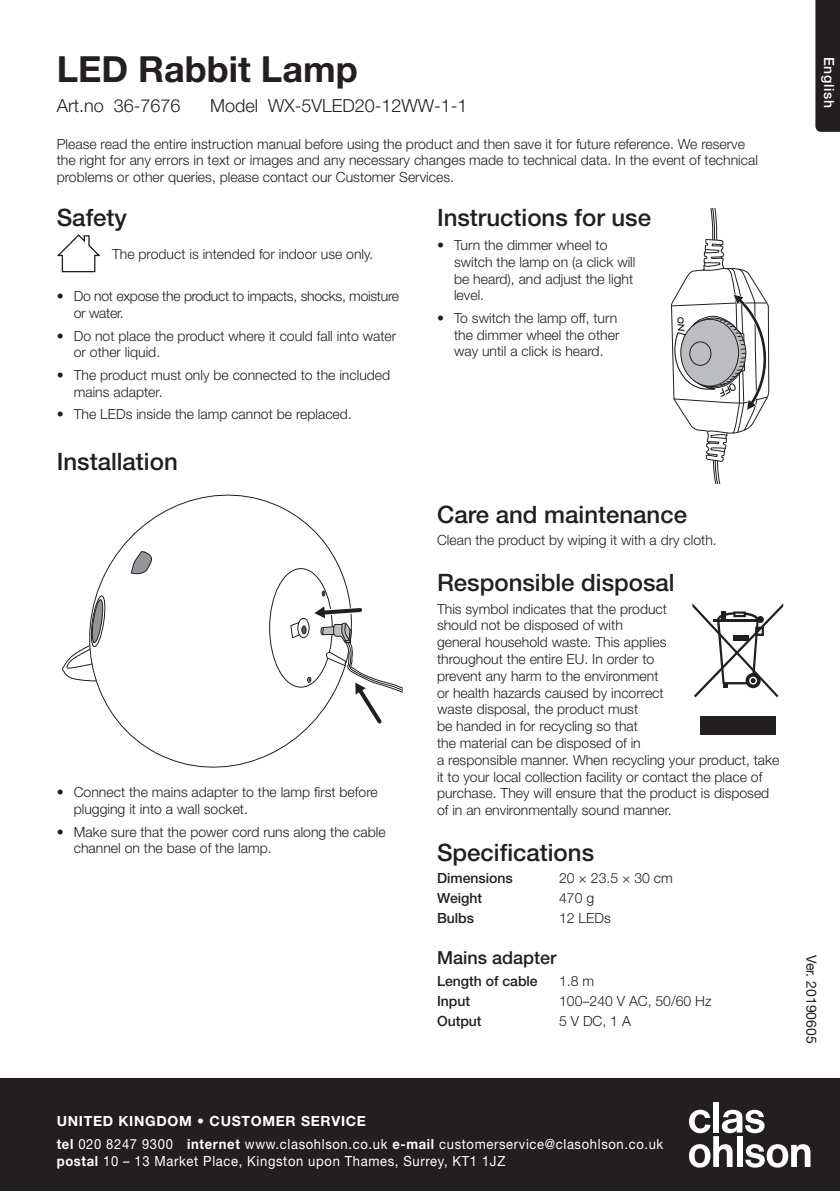
<style>
.page{position:relative;width:840px;height:1191px;background:#fff}
.page>*{position:absolute;margin:0;border:0;box-sizing:border-box;transform-origin:0 0}
.t1{font:700 36px "Helvetica Neue LT Std";color:#231f20}
.t2{font:500 24px "Helvetica Neue LT Std";color:#231f20}
.t3{font:300 18px "Helvetica Neue LT Std";color:#231f20}
.t4{font:500 18px "Helvetica Neue LT Std";color:#231f20}
.t5{font:300 14px/16.8px "Helvetica Neue LT Std";color:#231f20}
.t6{font:14px/22.4px "Helvetica Neue LT Std";letter-spacing:.05em;color:#fff;scale:.93 1}
.t7{font:300 14px/16.8px "Helvetica Neue LT Std";letter-spacing:-.02em;color:#231f20}
.t8{font:500 14px "Helvetica Neue LT Std";color:#231f20}
.t9{font:14px "Helvetica Neue LT Std";color:#231f20}
.t10{font:500 14px "Helvetica Neue LT Std";letter-spacing:.05em;color:#fff}
.s1{font-weight:700}
</style>
<div class="page">
<div style="left:0;top:1078px;width:839px;height:113px;background:#231f20"></div>
<div style="left:713px;top:1101px;width:5px;height:31px;background:#fff"></div>
<svg style="left:689px;top:1109px;width:121px;height:58px"></svg>
<div style="left:815px;top:0;width:24px;height:132px;background:#231f20"></div>
<svg style="left:692px;top:603px;width:90px;height:94px"></svg>
<div style="left:699px;top:716px;width:75px;height:19px;background:#231f20"></div>
<svg style="left:57px;top:234px;width:43px;height:38px"></svg>
<svg style="left:87px;top:494px;width:264px;height:274px"></svg>
<svg style="left:130px;top:550px;width:23px;height:28px"></svg>
<svg style="left:62px;top:595px;width:44px;height:86px"></svg>
<svg style="left:321px;top:590px;width:4px;height:6px"></svg>
<svg style="left:290px;top:603px;width:113px;height:127px"></svg>
<svg style="left:671px;top:208px;width:99px;height:276px"></svg>
<h1 class="t1" style="left:57px;top:47px;width:302px">LED Rabbit Lamp</h1>
<p class="t3" style="left:57px;top:95px;width:125px">Art.no 36-7676</p>
<p class="t3" style="left:210px;top:95px;width:259px">Model WX-5VLED20-12WW-1-1</p>
<p class="t5" style="left:57px;top:135px;width:702px">Please read the entire instruction manual before using the product and then save it for future reference. We reserve the right for any errors in text or images and any necessary changes made to technical data. In the event of technical problems or other queries, please contact our Customer Services.</p>
<h2 class="t2" style="left:57px;top:203px;width:72px">Safety</h2>
<h2 class="t2" style="left:437px;top:203px;width:215px">Instructions for use</h2>
<p class="t5" style="left:454px;top:236px;width:183px;text-indent:-17px">• Turn the dimmer wheel to switch the lamp on (a click will be heard), and adjust the light level.</p>
<p class="t5" style="left:454px;top:309px;width:167px;text-indent:-17px">• To switch the lamp off, turn the dimmer wheel the other way until a click is heard.</p>
<p class="t5" style="left:112px;top:246px;width:262px">The product is intended for indoor use only.</p>
<p class="t7" style="left:74px;top:288px;width:327px;text-indent:-17px">• Do not expose the product to impacts, shocks, moisture or water.</p>
<p class="t5" style="left:74px;top:327px;width:324px;text-indent:-17px">• Do not place the product where it could fall into water or other liquid.</p>
<p class="t5" style="left:74px;top:366px;width:318px;text-indent:-17px">• The product must only be connected to the included mains adapter.</p>
<p class="t5" style="left:57px;top:405px;width:296px">• The LEDs inside the lamp cannot be replaced.</p>
<h2 class="t2" style="left:57px;top:447px;width:122px">Installation</h2>
<p class="t5" style="left:74px;top:783px;width:305px;text-indent:-17px">• Connect the mains adapter to the lamp first before plugging it into a wall socket.</p>
<p class="t5" style="left:74px;top:823px;width:313px;text-indent:-17px">• Make sure that the power cord runs along the cable channel on the base of the lamp.</p>
<h2 class="t2" style="left:437px;top:500px;width:251px">Care and maintenance</h2>
<p class="t5" style="left:437px;top:532px;width:281px">Clean the product by wiping it with a dry cloth.</p>
<h2 class="t2" style="left:437px;top:568px;width:239px">Responsible disposal</h2>
<p class="t5" style="left:437px;top:600px;width:344px">This symbol indicates that the product<br>should not be disposed of with<br>general household waste. This applies<br>throughout the entire EU. In order to<br>prevent any harm to the environment<br>or health hazards caused by incorrect<br>waste disposal, the product must<br>be handed in for recycling so that<br>the material can be disposed of in<br>a responsible manner. When recycling your product, take it to your local collection facility or contact the place of purchase. They will ensure that the product is disposed of in an environmentally sound manner.</p>
<h2 class="t2" style="left:437px;top:838px;width:158px">Specifications</h2>
<p class="t8" style="left:437px;top:870px;width:77px">Dimensions</p>
<p class="t5" style="left:559px;top:869px;width:115px">20 × 23.5 × 30 cm</p>
<p class="t8" style="left:437px;top:889px;width:47px">Weight</p>
<p class="t5" style="left:559px;top:889px;width:37px">470 g</p>
<p class="t8" style="left:437px;top:909px;width:39px">Bulbs</p>
<p class="t5" style="left:559px;top:909px;width:53px">12 LEDs</p>
<p class="t4" style="left:437px;top:946px;width:121px">Mains adapter</p>
<p class="t8" style="left:437px;top:973px;width:102px">Length of cable</p>
<p class="t5" style="left:559px;top:972px;width:37px">1.8 m</p>
<p class="t8" style="left:437px;top:992px;width:35px">Input</p>
<p class="t5" style="left:559px;top:992px;width:154px">100–240 V AC, 50/60 Hz</p>
<p class="t8" style="left:437px;top:1012px;width:46px">Output</p>
<p class="t5" style="left:559px;top:1012px;width:73px">5 V DC, 1 A</p>
<p class="t10" style="left:836px;top:57px;width:53px;rotate:90deg">English</p>
<p class="t9" style="left:819px;top:954px;width:90px;rotate:90deg">Ver. 20190605</p>
<p class="t6" style="left:57px;top:1110px;width:653px"><span class="s1">UNITED KINGDOM • CUSTOMER SERVICE<br>tel</span> 020 8247 9300 <span class="s1">internet</span> www.clasohlson.co.uk <span class="s1">e-mail</span> customerservice@clasohlson.co.uk</p>
<p class="t6" style="left:57px;top:1149px;width:483px"><span class="s1">postal</span> 10 – 13 Market Place, Kingston upon Thames, Surrey, KT1 1JZ</p>
</div>
